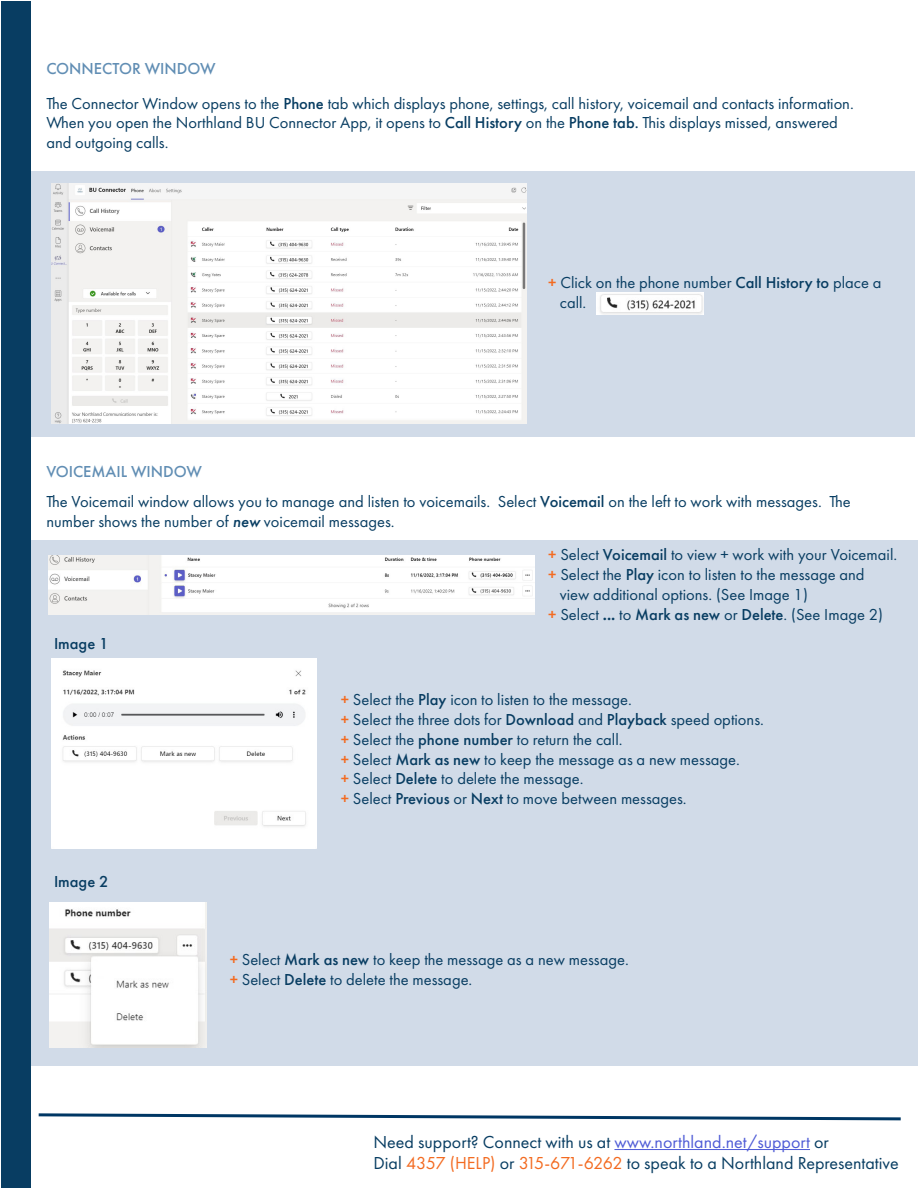
<style>
.page{position:relative;width:918px;height:1188px;background:#fff}
.page>*{position:absolute;margin:0;border:0;box-sizing:border-box;transform-origin:0 0}
.t1{font:18px "Futura PT";color:#083d62}
.t2{font:16.5px/19.8px "Futura PT";color:#083d62}
.t3{font:500 16.5px "Futura PT";color:#618eb4}
.t4{font:500 16.5px "Futura PT";color:#083d62}
.s1{font-weight:500}
.s2{font-weight:500;color:#f36b21}
.s3{font-weight:500;font-style:italic}
.s4{font-weight:600}
.s5{color:#4f5cd6}
.s6{color:#f36b21}
</style>
<div class="page">
<div style="left:31px;top:540px;width:887px;height:526px;background:#d1dbe8"></div>
<div style="left:31px;top:171px;width:884px;height:265px;background:#d1dbe8"></div>
<div style="left:1px;top:1px;width:30px;height:1187px;background:#083d62"></div>
<img style="left:51px;top:184px;width:475px;height:240px">
<img style="left:596px;top:292px;width:107px;height:23px">
<svg style="left:38px;top:1113px;width:863px;height:8px"></svg>
<img style="left:49px;top:555px;width:486px;height:59px">
<img style="left:52px;top:659px;width:265px;height:190px">
<img style="left:49px;top:903px;width:157px;height:145px">
<hr style="left:614px;top:1149px;width:196px;height:1px;background:#4f5cd6">
<p class="t3" style="left:46px;top:59px;width:171px">CONNECTOR WINDOW</p>
<p class="t2" style="left:46px;top:93px;width:809px">The Connector Window opens to the <span class="s1">Phone</span> tab which displays phone, settings, call history, voicemail and contacts information.<br>When you open the Northland BU Connector App, it opens to <span class="s1">Call History</span> on the <span class="s1">Phone tab.</span> This displays missed, answered and outgoing calls.</p>
<p class="t2" style="left:548px;top:273px;width:335px"><span class="s2">+</span> Click on the phone number <span class="s1">Call History to</span> place a</p>
<p class="t2" style="left:560px;top:292px;width:28px">call.</p>
<p class="t3" style="left:46px;top:461px;width:157px">VOICEMAIL WINDOW</p>
<p class="t2" style="left:46px;top:492px;width:806px">The Voicemail window allows you to manage and listen to voicemails. Select <span class="s1">Voicemail</span> on the left to work with messages. The number shows the number of <span class="s3">new</span> voicemail messages.</p>
<p class="t4" style="left:54px;top:633px;width:56px">Image 1</p>
<p class="t4" style="left:54px;top:872px;width:56px">Image 2</p>
<p class="t2" style="left:548px;top:545px;width:350px"><span class="s2">+</span> Select <span class="s1">Voicemail</span> to view + work with your Voicemail. <span class="s2">+</span> Select the <span class="s1">Play</span> icon to listen to the message and</p>
<p class="t2" style="left:560px;top:584px;width:250px">view additional options. (See Image 1)</p>
<p class="t2" style="left:548px;top:604px;width:336px"><span class="s2">+</span> Select <span class="s4">...</span> to <span class="s1">Mark as new</span> or <span class="s1">Delete</span>. (See Image 2)</p>
<p class="t2" style="left:341px;top:690px;width:293px"><span class="s2">+</span> Select the <span class="s1">Play</span> icon to listen to the message.</p>
<p class="t2" style="left:341px;top:709px;width:425px"><span class="s2">+</span> Select the three dots for <span class="s1">Download</span> and <span class="s1">Playback</span> speed options.</p>
<p class="t2" style="left:341px;top:729px;width:283px"><span class="s2">+</span> Select the <span class="s1">phone number</span> to return the call.</p>
<p class="t2" style="left:341px;top:749px;width:401px"><span class="s2">+</span> Select <span class="s1">Mark as new</span> to keep the message as a new message.</p>
<p class="t2" style="left:341px;top:769px;width:244px"><span class="s2">+</span> Select <span class="s1">Delete</span> to delete the message.</p>
<p class="t2" style="left:341px;top:789px;width:347px"><span class="s2">+</span> Select <span class="s1">Previous</span> or <span class="s1">Next</span> to move between messages.</p>
<p class="t2" style="left:230px;top:950px;width:401px"><span class="s2">+</span> Select <span class="s1">Mark as new</span> to keep the message as a new message.</p>
<p class="t2" style="left:230px;top:970px;width:244px"><span class="s2">+</span> Select <span class="s1">Delete</span> to delete the message.</p>
<p class="t1" style="left:374px;top:1131px;width:457px">Need support? Connect with us at <span class="s5">www.northland.net/support</span> or</p>
<p class="t1" style="left:374px;top:1152px;width:527px">Dial <span class="s6">4357 (HELP)</span> or <span class="s6">315-671-6262</span> to speak to a Northland Representative</p>
</div>
